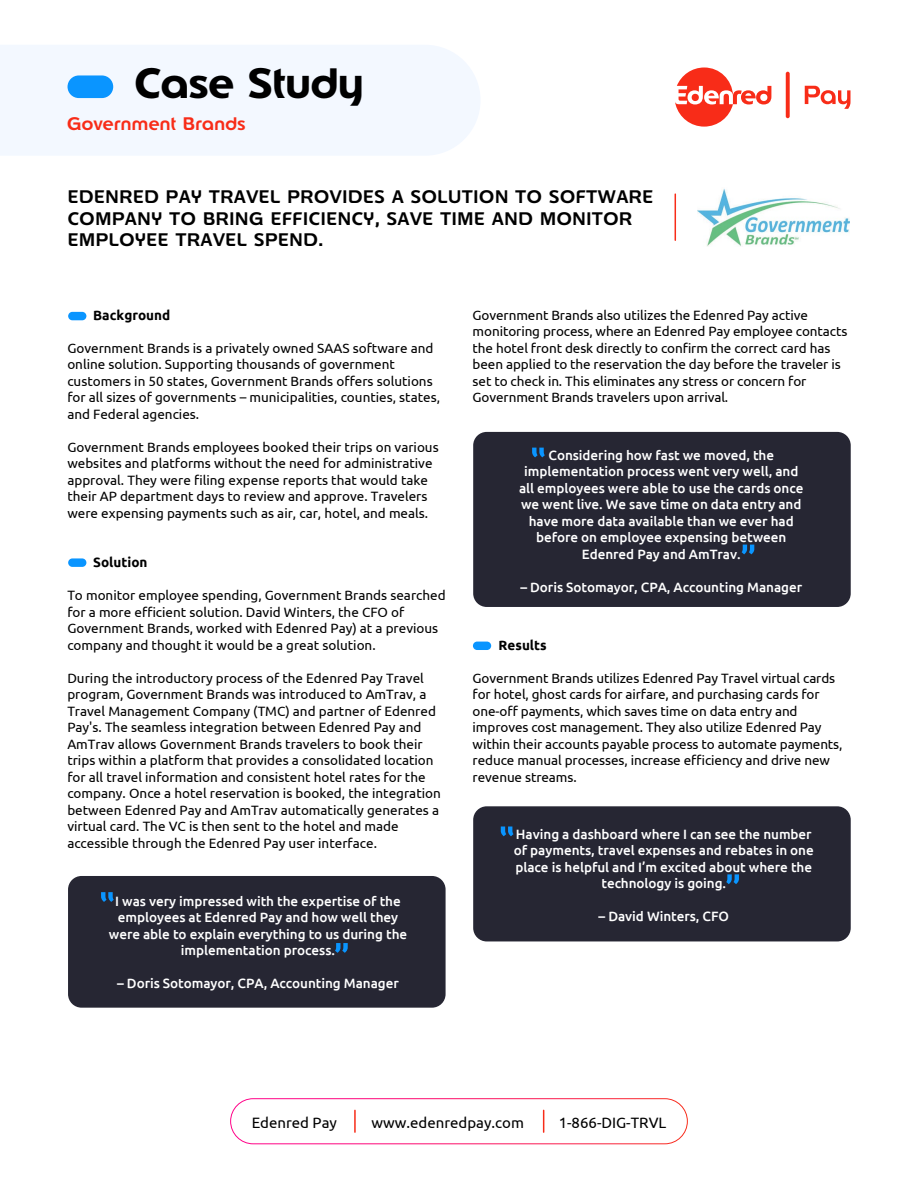
<style>
.page{position:relative;width:918px;height:1188px;background:#fff}
.page>*{position:absolute;margin:0;border:0;box-sizing:border-box;transform-origin:0 0}
.t1{font:700 42px "Edenred";color:#000}
.t2{font:500 18px/21.6px "Edenred";letter-spacing:.04em;color:#000}
.t3{font:500 18px "Edenred";letter-spacing:.025em;color:#f82c18}
.t4{font:15px "Ubuntu";color:#000}
.t5{font:13.5px/16.5px "Ubuntu";color:#000}
.t6{font:500 13.5px/16.5px "Ubuntu";letter-spacing:-.005em;color:#fff;text-align:center}
.t7{font:700 13.5px "Ubuntu";color:#000}
</style>
<div class="page">
<div style="left:68px;top:876px;width:378px;height:132px;background:#262633;border-radius:14px"></div>
<svg style="left:101px;top:892px;width:13px;height:10px"></svg>
<svg style="left:335px;top:943px;width:13px;height:10px"></svg>
<div style="left:0;top:45px;width:480px;height:110px;background:#f3f8ff"></div>
<div style="left:68px;top:75px;width:45px;height:23px;background:#0a95ff;border-radius:11px"></div>
<div style="left:68px;top:312px;width:18px;height:8px;background:#0a95ff;border-radius:4px"></div>
<div style="left:68px;top:558px;width:18px;height:9px;background:#0a95ff;border-radius:4px"></div>
<div style="left:473px;top:642px;width:18px;height:8px;background:#0a95ff;border-radius:4px"></div>
<svg style="left:675px;top:67px;width:96px;height:60px"></svg>
<svg style="left:786px;top:72px;width:4px;height:46px"></svg>
<svg style="left:805px;top:86px;width:46px;height:23px"></svg>
<div style="left:230px;top:1098px;width:458px;height:46px;border:1px solid #fff;border-radius:23px"></div>
<hr style="left:354px;top:1110px;width:2px;height:22px;background:#f72c18">
<svg style="left:543px;top:1110px;width:1px;height:22px"></svg>
<div style="left:473px;top:432px;width:378px;height:175px;background:#262633;border-radius:14px"></div>
<svg style="left:532px;top:448px;width:13px;height:9px"></svg>
<svg style="left:742px;top:545px;width:12px;height:9px"></svg>
<div style="left:473px;top:806px;width:378px;height:135px;background:#262633;border-radius:14px"></div>
<svg style="left:501px;top:827px;width:13px;height:9px"></svg>
<svg style="left:726px;top:874px;width:13px;height:10px"></svg>
<hr style="left:675px;top:194px;width:1px;height:46px;background:#f82c18">
<img style="left:697px;top:188px;width:153px;height:59px">
<h1 class="t1" style="left:134px;top:55px;width:231px">Case Study</h1>
<h2 class="t3" style="left:67px;top:111px;width:180px">Government Brands</h2>
<h2 class="t2" style="left:68px;top:186px;width:587px">EDENRED PAY TRAVEL PROVIDES A SOLUTION TO SOFTWARE<br>COMPANY TO BRING EFFICIENCY, SAVE TIME AND MONITOR<br>EMPLOYEE TRAVEL SPEND.</h2>
<p class="t7" style="left:93px;top:307px;width:79px">Background</p>
<p class="t5" style="left:67px;top:339px;width:374px">Government Brands is a privately owned SAAS software and online solution. Supporting thousands of government customers in 50 states, Government Brands offers solutions for all sizes of governments – municipalities, counties, states, and Federal agencies.</p>
<p class="t5" style="left:67px;top:438px;width:373px">Government Brands employees booked their trips on various websites and platforms without the need for administrative approval. They were filing expense reports that would take their AP department days to review and approve. Travelers were expensing payments such as air, car, hotel, and meals.</p>
<p class="t7" style="left:93px;top:554px;width:56px">Solution</p>
<p class="t5" style="left:67px;top:587px;width:380px">To monitor employee spending, Government Brands searched for a more efficient solution. David Winters, the CFO of Government Brands, worked with Edenred Pay) at a previous company and thought it would be a great solution.</p>
<p class="t5" style="left:67px;top:669px;width:375px">During the introductory process of the Edenred Pay Travel program, Government Brands was introduced to AmTrav, a Travel Management Company (TMC) and partner of Edenred Pay's. The seamless integration between Edenred Pay and AmTrav allows Government Brands travelers to book their trips within a platform that provides a consolidated location for all travel information and consistent hotel rates for the company. Once a hotel reservation is booked, the integration between Edenred Pay and AmTrav automatically generates a virtual card. The VC is then sent to the hotel and made accessible through the Edenred Pay user interface.</p>
<p class="t6" style="left:109px;top:892px;width:300px">I was very impressed with the expertise of the employees at Edenred Pay and how well they were able to explain everything to us during the implementation process.</p>
<p class="t6" style="left:117px;top:975px;width:283px">– Doris Sotomayor, CPA, Accounting Manager</p>
<p class="t5" style="left:473px;top:306px;width:376px">Government Brands also utilizes the Edenred Pay active monitoring process, where an Edenred Pay employee contacts the hotel front desk directly to confirm the correct card has been applied to the reservation the day before the traveler is set to check in. This eliminates any stress or concern for Government Brands travelers upon arrival.</p>
<p class="t6" style="left:519px;top:446px;width:286px">Considering how fast we moved, the implementation process went very well, and all employees were able to use the cards once we went live. We save time on data entry and have more data available than we ever had before on employee expensing between Edenred Pay and AmTrav.</p>
<p class="t6" style="left:520px;top:578px;width:283px">– Doris Sotomayor, CPA, Accounting Manager</p>
<p class="t7" style="left:499px;top:637px;width:50px">Results</p>
<p class="t5" style="left:473px;top:669px;width:371px">Government Brands utilizes Edenred Pay Travel virtual cards for hotel, ghost cards for airfare, and purchasing cards for one-off payments, which saves time on data entry and improves cost management. They also utilize Edenred Pay within their accounts payable process to automate payments, reduce manual processes, increase efficiency and drive new revenue streams.</p>
<p class="t6" style="left:514px;top:825px;width:302px">Having a dashboard where I can see the number of payments, travel expenses and rebates in one place is helpful and I’m excited about where the technology is going.</p>
<p class="t6" style="left:599px;top:908px;width:132px">– David Winters, CFO</p>
<p class="t4" style="left:252px;top:1114px;width:87px">Edenred Pay</p>
<p class="t4" style="left:372px;top:1114px;width:154px">www.edenredpay.com</p>
<p class="t4" style="left:559px;top:1114px;width:109px">1-866-DIG-TRVL</p>
</div>
